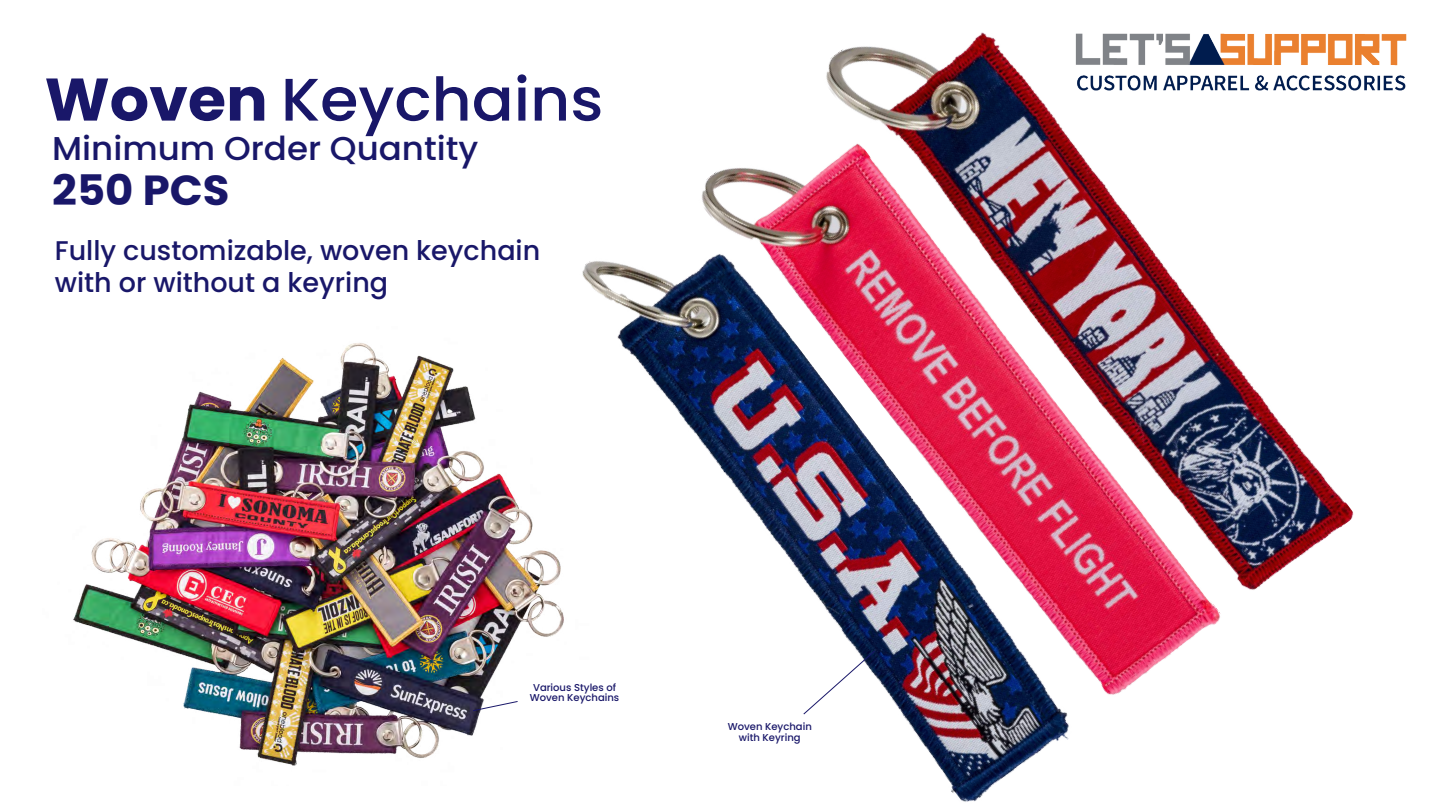
<style>
.page{position:relative;width:1440px;height:810px;background:#fff}
.page>*{position:absolute;margin:0;border:0;box-sizing:border-box;transform-origin:0 0}
.t1{font:500 60px "Poppins";color:#191769}
.t2{font:700 42px "Poppins";color:#191769}
.t3{font:500 33px "Poppins";color:#191769}
.t4{font:500 27px/32.4px "Poppins";color:#191769}
.t5{font:500 10px/10.8px "Poppins";color:#191769;text-align:center}
.s1{font-weight:700}
</style>
<div class="page">
<img style="left:73px;top:343px;width:491px;height:423px">
<img style="left:582px;top:261px;width:487px;height:541px">
<img style="left:826px;top:32px;width:528px;height:558px">
<img style="left:691px;top:92px;width:533px;height:625px">
<svg style="left:802px;top:650px;width:74px;height:65px"></svg>
<svg style="left:472px;top:700px;width:47px;height:12px"></svg>
<img style="left:1070px;top:32px;width:337px;height:67px">
<h1 class="t1" style="left:45px;top:65px;width:560px"><span class="s1">Woven</span> Keychains</h1>
<h3 class="t3" style="left:52px;top:130px;width:427px">Minimum Order Quantity</h3>
<h2 class="t2" style="left:52px;top:166px;width:179px">250 PCS</h2>
<h3 class="t4" style="left:55px;top:234px;width:487px">Fully customizable, woven keychain with or without a keyring</h3>
<p class="t5" style="left:530px;top:682px;width:91px">Various Styles of<br>Woven Keychains</p>
<p class="t5" style="left:728px;top:721px;width:86px">Woven Keychain with Keyring</p>
</div>
